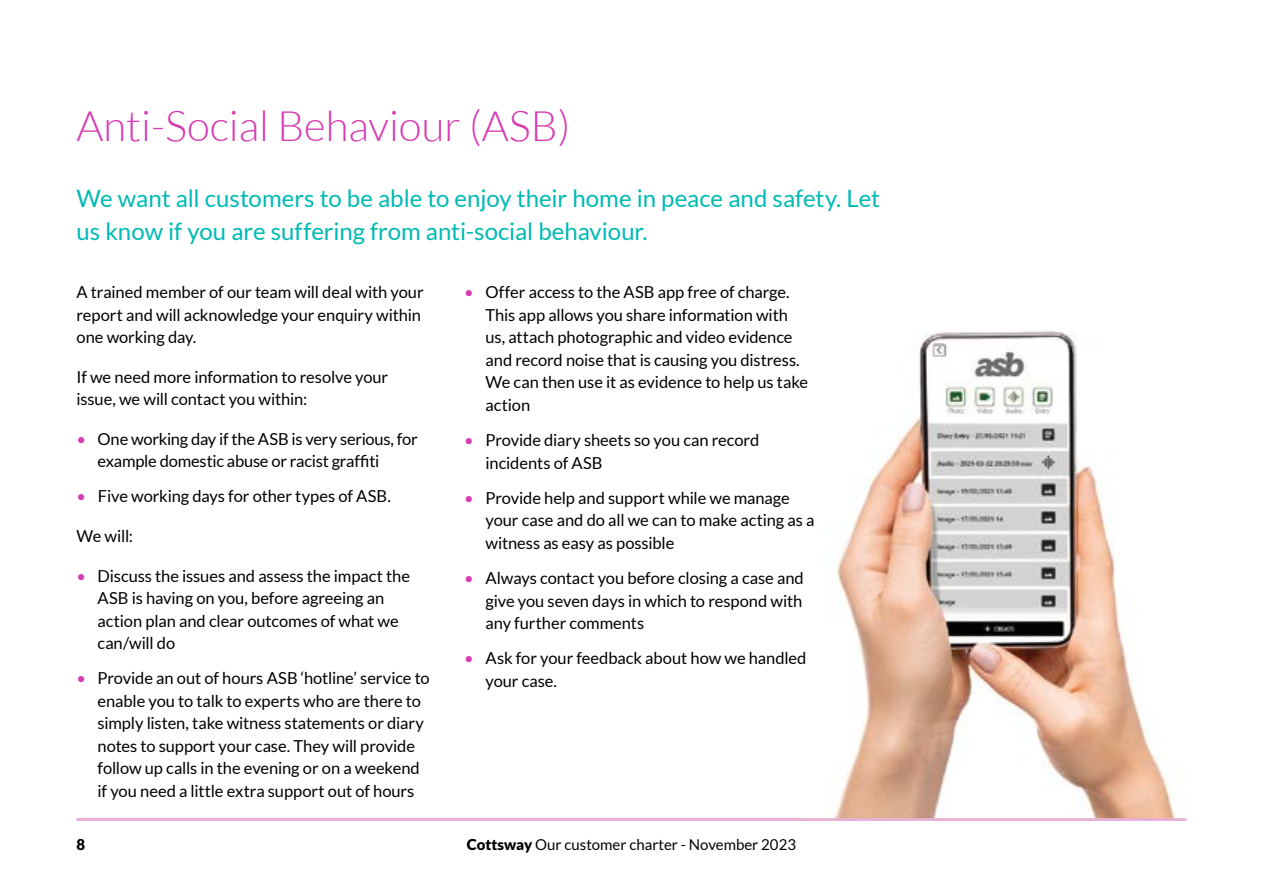
<style>
.page{position:relative;width:1263px;height:893px;background:#fff}
.page>*{position:absolute;margin:0;border:0;box-sizing:border-box;transform-origin:0 0}
.t1{font:300 42px "Lato";color:#d63cb3}
.t2{font:24px/33px "Lato";color:#00bab4}
.t3{font:16.5px/22.5px "Lato";letter-spacing:-.005em;color:#000}
.t4{font:15px "Lato";color:#000}
.t5{font:900 15px "Lato";color:#000}
.s1{color:#d63cb3}
.s2{font-weight:900}
</style>
<div class="page">
<hr style="left:77px;top:818px;width:1109px;height:3px;background:#e7b0d7">
<img style="left:834px;top:331px;width:341px;height:487px">
<h1 class="t1" style="left:77px;top:104px;width:495px">Anti-Social Behaviour (ASB)</h1>
<h2 class="t2" style="left:77px;top:182px;width:805px">We want all customers to be able to enjoy their home in peace and safety. Let us know if you are suffering from anti-social behaviour.</h2>
<p class="t3" style="left:77px;top:281px;width:349px">A trained member of our team will deal with your report and will acknowledge your enquiry within one working day.</p>
<p class="t3" style="left:77px;top:365px;width:313px">If we need more information to resolve your issue, we will contact you within:</p>
<p class="t3" style="left:98px;top:427px;width:322px;text-indent:-21px"><span class="s1">•</span> One working day if the ASB is very serious, for example domestic abuse or racist graffiti</p>
<p class="t3" style="left:77px;top:485px;width:316px"><span class="s1">•</span> Five working days for other types of ASB.</p>
<p class="t3" style="left:77px;top:525px;width:58px">We will:</p>
<p class="t3" style="left:98px;top:564px;width:314px;text-indent:-21px"><span class="s1">•</span> Discuss the issues and assess the impact the ASB is having on you, before agreeing an action plan and clear outcomes of what we can/will do</p>
<p class="t3" style="left:98px;top:667px;width:334px;text-indent:-21px"><span class="s1">•</span> Provide an out of hours ASB ‘hotline’ service to enable you to talk to experts who are there to simply listen, take witness statements or diary notes to support your case. They will provide follow up calls in the evening or on a weekend if you need a little extra support out of hours</p>
<p class="t3" style="left:485px;top:281px;width:324px;text-indent:-21px"><span class="s1">•</span> Offer access to the ASB app free of charge.<br>This app allows you share information with us, attach photographic and video evidence and record noise that is causing you distress.<br>We can then use it as evidence to help us take action</p>
<p class="t3" style="left:485px;top:429px;width:275px;text-indent:-21px"><span class="s1">•</span> Provide diary sheets so you can record incidents of ASB</p>
<p class="t3" style="left:485px;top:486px;width:330px;text-indent:-21px"><span class="s1">•</span> Provide help and support while we manage your case and do all we can to make acting as a witness as easy as possible</p>
<p class="t3" style="left:485px;top:567px;width:320px;text-align:justify;text-indent:-21px"><span class="s1">•</span> Always contact you before closing a case and give you seven days in which to respond with any further comments</p>
<p class="t3" style="left:485px;top:647px;width:322px;text-indent:-21px"><span class="s1">•</span> Ask for your feedback about how we handled your case.</p>
<p class="t5" style="left:77px;top:836px;width:10px">8</p>
<p class="t4" style="left:467px;top:836px;width:331px"><span class="s2">Cottsway</span> Our customer charter - November 2023</p>
</div>
